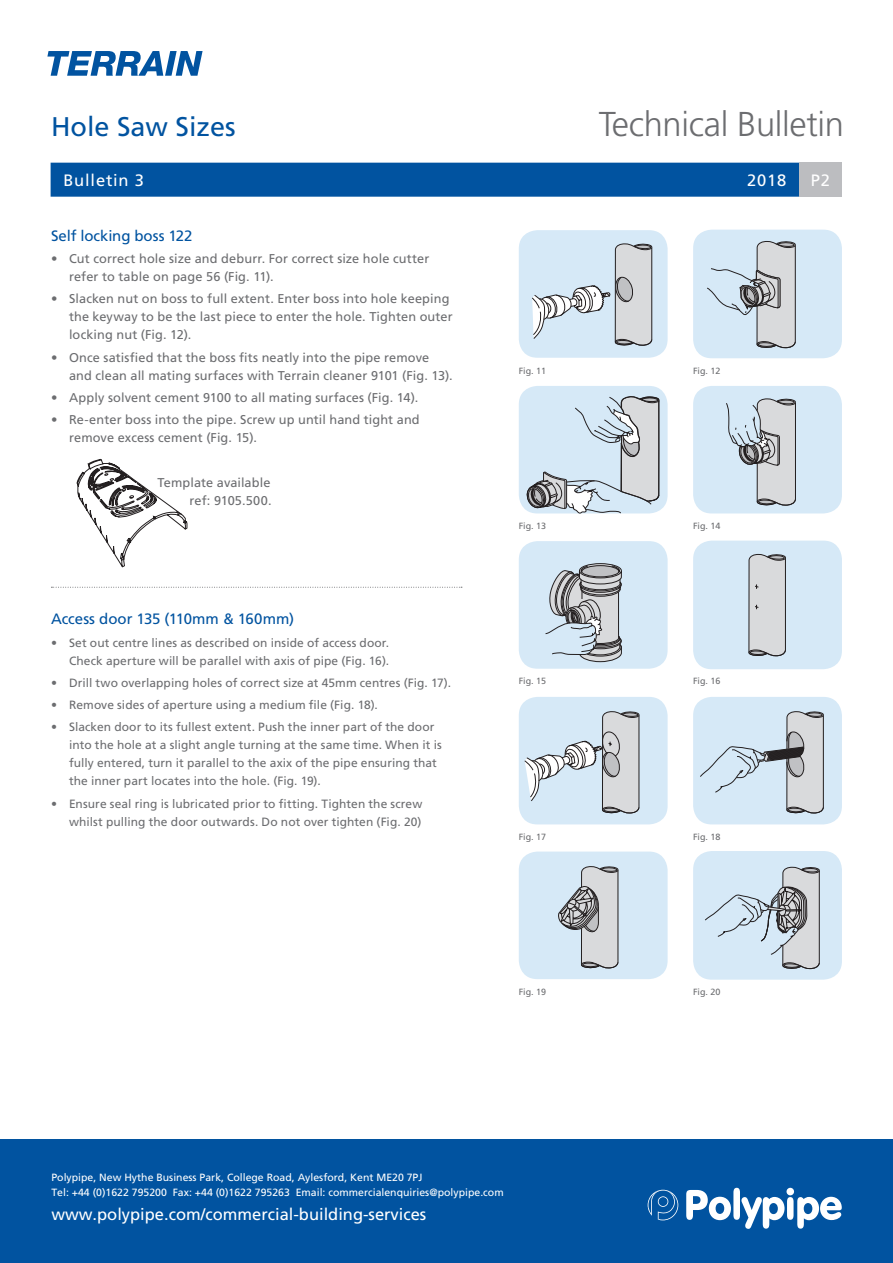
<style>
.page{position:relative;width:893px;height:1263px;background:#fff}
.page>*{position:absolute;margin:0;border:0;box-sizing:border-box;transform-origin:0 0}
.t1{font:300 34.5px "Frutiger LT Std";letter-spacing:-.01em;color:#6c6d70}
.t2{font:27px "Frutiger LT Std";color:#0153a0}
.t3{font:16.5px "Frutiger LT Std";color:#fff}
.t4{font:16.5px "Frutiger LT Std";letter-spacing:.05em;color:#fff}
.t5{font:15px "Frutiger LT Std";letter-spacing:-.005em;color:#0153a0}
.t6{font:12.75px/18px "Frutiger LT Std";letter-spacing:.01em;color:#6c6d70}
.t7{font:12px/18px "Frutiger LT Std";letter-spacing:.005em;color:#6c6d70;text-align:right}
.t8{font:10.5px/15px "Frutiger LT Std";color:#fff}
.t9{font:9px "Frutiger";color:#6c6d70}
</style>
<div class="page">
<div style="left:693px;top:697px;width:149px;height:127px;background:#d6e9f7;border-radius:19px"></div>
<div style="left:519px;top:697px;width:149px;height:127px;background:#d6e9f7;border-radius:19px"></div>
<div style="left:51px;top:163px;width:748px;height:34px;background:#0153a0"></div>
<div style="left:799px;top:163px;width:42px;height:34px;background:#bcbdc0"></div>
<svg style="left:47px;top:51px;width:156px;height:25px"></svg>
<div style="left:0;top:1140px;width:893px;height:123px;background:#0153a0"></div>
<svg style="left:648px;top:1190px;width:30px;height:30px"></svg>
<svg style="left:686px;top:1188px;width:156px;height:41px"></svg>
<svg style="left:51px;top:587px;width:411px;height:1px"></svg>
<div style="left:519px;top:230px;width:149px;height:128px;background:#d6e9f7;border-radius:19px"></div>
<div style="left:519px;top:386px;width:149px;height:127px;background:#d6e9f7;border-radius:19px"></div>
<div style="left:693px;top:230px;width:149px;height:128px;background:#d6e9f7;border-radius:19px"></div>
<div style="left:693px;top:386px;width:149px;height:127px;background:#d6e9f7;border-radius:19px"></div>
<div style="left:519px;top:541px;width:149px;height:128px;background:#d6e9f7;border-radius:19px"></div>
<div style="left:693px;top:541px;width:149px;height:128px;background:#d6e9f7;border-radius:19px"></div>
<div style="left:519px;top:851px;width:149px;height:128px;background:#d6e9f7;border-radius:19px"></div>
<div style="left:693px;top:851px;width:149px;height:129px;background:#d6e9f7;border-radius:19px"></div>
<svg style="left:545px;top:563px;width:77px;height:100px"></svg>
<svg style="left:748px;top:554px;width:38px;height:102px"></svg>
<svg style="left:726px;top:398px;width:70px;height:108px"></svg>
<svg style="left:532px;top:243px;width:120px;height:103px"></svg>
<svg style="left:707px;top:241px;width:89px;height:108px"></svg>
<svg style="left:700px;top:711px;width:124px;height:102px"></svg>
<svg style="left:524px;top:711px;width:115px;height:102px"></svg>
<svg style="left:526px;top:396px;width:134px;height:118px"></svg>
<svg style="left:558px;top:866px;width:60px;height:102px"></svg>
<svg style="left:705px;top:866px;width:115px;height:104px"></svg>
<svg style="left:77px;top:459px;width:110px;height:108px"></svg>
<h2 class="t2" style="left:51px;top:111px;width:186px">Hole Saw Sizes</h2>
<h1 class="t1" style="left:599px;top:105px;width:247px">Technical Bulletin</h1>
<h3 class="t4" style="left:63px;top:170px;width:82px">Bulletin 3</h3>
<h3 class="t3" style="left:747px;top:170px;width:41px">2018</h3>
<h3 class="t3" style="left:811px;top:170px;width:21px">P2</h3>
<p class="t5" style="left:51px;top:227px;width:143px">Self locking boss 122</p>
<p class="t6" style="left:69px;top:250px;width:362px;text-indent:-18px">• Cut correct hole size and deburr. For correct size hole cutter refer to table on page 56 (Fig. 11).</p>
<p class="t6" style="left:69px;top:290px;width:385px;text-indent:-18px">• Slacken nut on boss to full extent. Enter boss into hole keeping the keyway to be the last piece to enter the hole. Tighten outer locking nut (Fig. 12).</p>
<p class="t6" style="left:69px;top:348px;width:385px;text-indent:-18px">• Once satisfied that the boss fits neatly into the pipe remove and clean all mating surfaces with Terrain cleaner 9101 (Fig. 13).</p>
<p class="t6" style="left:51px;top:388px;width:369px">• Apply solvent cement 9100 to all mating surfaces (Fig. 14).</p>
<p class="t6" style="left:69px;top:411px;width:352px;text-indent:-18px">• Re-enter boss into the pipe. Screw up until hand tight and remove excess cement (Fig. 15).</p>
<p class="t6" style="left:157px;top:473px;width:116px;text-align:right">Template available ref: 9105.500.</p>
<p class="t5" style="left:51px;top:610px;width:244px">Access door 135 (110mm &amp; 160mm)</p>
<p class="t7" style="left:51px;top:633px;width:340px">• Set out centre lines as described on inside of access door.<br>Check aperture will be parallel with axis of pipe (Fig. 16).</p>
<p class="t7" style="left:51px;top:674px;width:402px">• Drill two overlapping holes of correct size at 45mm centres (Fig. 17).</p>
<p class="t7" style="left:51px;top:696px;width:328px">• Remove sides of aperture using a medium file (Fig. 18).</p>
<p class="t7" style="left:69px;top:718px;width:374px;text-align:left;text-indent:-18px">• Slacken door to its fullest extent. Push the inner part of the door into the hole at a slight angle turning at the same time. When it is fully entered, turn it parallel to the axix of the pipe ensuring that the inner part locates into the hole. (Fig. 19).</p>
<p class="t7" style="left:51px;top:794px;width:373px">• Ensure seal ring is lubricated prior to fitting. Tighten the screw whilst pulling the door outwards. Do not over tighten (Fig. 20)</p>
<p class="t9" style="left:519px;top:365px;width:29px">Fig. 11</p>
<p class="t9" style="left:693px;top:365px;width:29px">Fig. 12</p>
<p class="t9" style="left:519px;top:520px;width:29px">Fig. 13</p>
<p class="t9" style="left:693px;top:520px;width:29px">Fig. 14</p>
<p class="t9" style="left:519px;top:676px;width:29px">Fig. 15</p>
<p class="t9" style="left:693px;top:676px;width:29px">Fig. 16</p>
<p class="t9" style="left:519px;top:831px;width:29px">Fig. 17</p>
<p class="t9" style="left:693px;top:831px;width:29px">Fig. 18</p>
<p class="t9" style="left:519px;top:986px;width:29px">Fig. 19</p>
<p class="t9" style="left:693px;top:986px;width:29px">Fig. 20</p>
<p class="t8" style="left:51px;top:1170px;width:454px">Polypipe, New Hythe Business Park, College Road, Aylesford, Kent ME20 7PJ<br>Tel: +44 (0)1622 795200 Fax: +44 (0)1622 795263 Email: commercialenquiries@polypipe.com</p>
<h3 class="t3" style="left:51px;top:1205px;width:376px">www.polypipe.com/commercial-building-services</h3>
</div>
